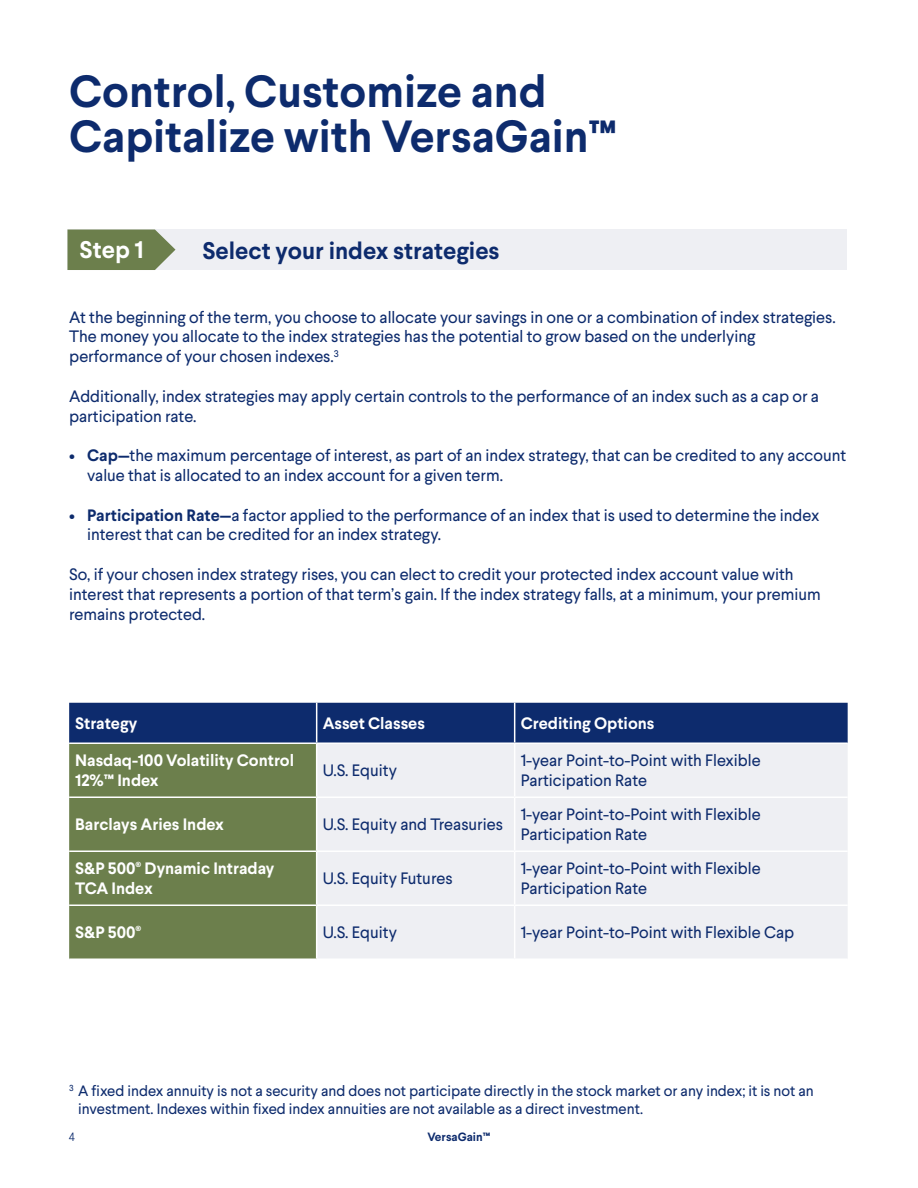
<style>
.page{position:relative;width:918px;height:1188px;background:#fff}
.page>*{position:absolute;margin:0;border:0;box-sizing:border-box;transform-origin:0 0}
.t1{font:700 45px/45px "Larsseit";color:#0d2b6d}
.t2{font:700 24px "Larsseit";color:#0d2b6d}
.t3{font:700 24px "Larsseit";color:#fff}
.t4{font:16.5px/19.8px "Larsseit";color:#0d2b6d}
.t5{font:700 16.5px/19.8px "Larsseit";color:#fff}
.t6{font:15px/18px "Larsseit";color:#0d2b6d}
.t7{font:700 12px "Larsseit";color:#0d2b6d}
.t8{font:300 12px "Larsseit";color:#0d2b6d}
.s1{font-weight:700}
</style>
<div class="page">
<div style="left:68px;top:230px;width:779px;height:40px;background:#eeeff3"></div>
<svg style="left:68px;top:230px;width:108px;height:40px"></svg>
<div style="left:69px;top:703px;width:779px;height:40px;background:#0d2b6d"></div>
<svg style="left:69px;top:744px;width:247px;height:215px;fill:#6c7f4c"></svg>
<div style="left:318px;top:744px;width:530px;height:214px;background:#eeeff3"></div>
<hr style="left:316px;top:703px;width:1px;height:40px;background:#fff">
<hr style="left:514px;top:703px;width:1px;height:40px;background:#fff">
<hr style="left:514px;top:744px;width:1px;height:53px;background:#fff">
<hr style="left:69px;top:797px;width:248px;height:1px;background:#fff">
<hr style="left:317px;top:797px;width:198px;height:1px;background:#fff">
<hr style="left:515px;top:797px;width:333px;height:1px;background:#fff">
<hr style="left:514px;top:798px;width:1px;height:53px;background:#fff">
<hr style="left:69px;top:851px;width:248px;height:1px;background:#fff">
<hr style="left:317px;top:851px;width:198px;height:1px;background:#fff">
<hr style="left:515px;top:851px;width:333px;height:1px;background:#fff">
<hr style="left:514px;top:852px;width:1px;height:53px;background:#fff">
<hr style="left:69px;top:905px;width:248px;height:1px;background:#fff">
<hr style="left:317px;top:905px;width:198px;height:1px;background:#fff">
<hr style="left:515px;top:905px;width:333px;height:1px;background:#fff">
<hr style="left:514px;top:906px;width:1px;height:53px;background:#fff">
<p class="t1" style="left:69px;top:69px;width:549px">Control, Customize and<br>Capitalize with VersaGain™</p>
<p class="t3" style="left:80px;top:234px;width:66px">Step 1</p>
<p class="t2" style="left:202px;top:234px;width:299px">Select your index strategies</p>
<p class="t4" style="left:69px;top:307px;width:768px">At the beginning of the term, you choose to allocate your savings in one or a combination of index strategies.<br>The money you allocate to the index strategies has the potential to grow based on the underlying performance of your chosen indexes.<sup>3</sup></p>
<p class="t4" style="left:69px;top:386px;width:751px">Additionally, index strategies may apply certain controls to the performance of an index such as a cap or a participation rate.</p>
<p class="t4" style="left:87px;top:445px;width:761px;text-indent:-18px">• <span class="s1">Cap—</span>the maximum percentage of interest, as part of an index strategy, that can be credited to any account value that is allocated to an index account for a given term.</p>
<p class="t4" style="left:87px;top:505px;width:734px;text-indent:-18px">• <span class="s1">Participation Rate—</span>a factor applied to the performance of an index that is used to determine the index interest that can be credited for an index strategy.</p>
<p class="t4" style="left:69px;top:564px;width:753px">So, if your chosen index strategy rises, you can elect to credit your protected index account value with interest that represents a portion of that term’s gain. If the index strategy falls, at a minimum, your premium remains protected.</p>
<p class="t5" style="left:75px;top:713px;width:64px">Strategy</p>
<p class="t5" style="left:323px;top:713px;width:104px">Asset Classes</p>
<p class="t5" style="left:521px;top:713px;width:135px">Crediting Options</p>
<p class="t5" style="left:75px;top:751px;width:221px">Nasdaq-100 Volatility Control<br>12%™ Index</p>
<p class="t4" style="left:323px;top:760px;width:76px">U.S. Equity</p>
<p class="t4" style="left:521px;top:750px;width:242px">1-year Point-to-Point with Flexible<br>Participation Rate</p>
<p class="t5" style="left:75px;top:815px;width:150px">Barclays Aries Index</p>
<p class="t4" style="left:323px;top:814px;width:182px">U.S. Equity and Treasuries</p>
<p class="t4" style="left:521px;top:804px;width:242px">1-year Point-to-Point with Flexible<br>Participation Rate</p>
<p class="t5" style="left:75px;top:859px;width:201px">S&amp;P 500<sup>®</sup> Dynamic Intraday<br>TCA Index</p>
<p class="t4" style="left:323px;top:868px;width:131px">U.S. Equity Futures</p>
<p class="t4" style="left:521px;top:858px;width:242px">1-year Point-to-Point with Flexible<br>Participation Rate</p>
<p class="t5" style="left:75px;top:923px;width:68px">S&amp;P 500<sup>®</sup></p>
<p class="t4" style="left:323px;top:922px;width:76px">U.S. Equity</p>
<p class="t4" style="left:521px;top:922px;width:275px">1-year Point-to-Point with Flexible Cap</p>
<p class="t6" style="left:78px;top:1081px;width:737px;text-indent:-9px"><sup>3</sup> A fixed index annuity is not a security and does not participate directly in the stock market or any index; it is not an investment. Indexes within fixed index annuities are not available as a direct investment.</p>
<p class="t8" style="left:69px;top:1129px;width:8px">4</p>
<p class="t7" style="left:427px;top:1129px;width:64px">VersaGain™</p>
</div>
